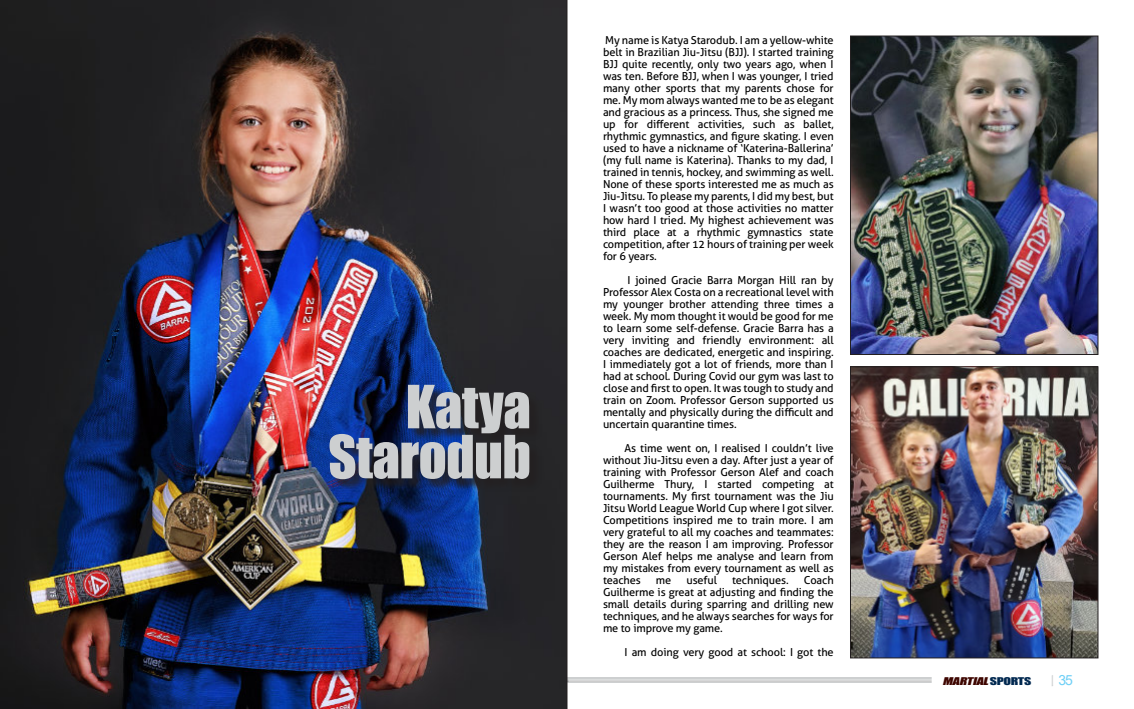
<style>
.page{position:relative;width:1134px;height:709px;background:#fff}
.page>*{position:absolute;margin:0;border:0;box-sizing:border-box;transform-origin:0 0}
.t1{font:55px/50px "Impact";letter-spacing:-.01em;color:#cdcfd0;text-align:right}
.t2{font:14px "Arial";color:#6dcff6}
.t3{font:11px/12px "Aller";letter-spacing:-.01em;color:#000;text-align:justify}
.t4{font:italic 9.8px "Impact";color:#3e0600;scale:1.43 1}
.s1{font-style:normal;color:#002850}
.s2{font-family:"Mission";color:#cdcfd0}
</style>
<div class="page">
<img style="left:567px;top:677px;width:364px;height:5px">
<img style="left:0;top:0;width:567px;height:709px">
<img style="left:330px;top:387px;width:211px;height:104px">
<img style="left:852px;top:37px;width:244px;height:316px">
<div style="left:850px;top:35px;width:248px;height:320px;border:1px solid #231f20"></div>
<img style="left:852px;top:368px;width:244px;height:288px">
<div style="left:850px;top:366px;width:248px;height:292px;border:1px solid #231f20"></div>
<h1 class="t1" style="left:328px;top:384px;width:204px">Katya<br>Starodub</h1>
<p class="t3" style="left:603px;top:35px;width:232px">My name is Katya Starodub. I am a yellow-white belt in Brazilian Jiu-Jitsu (BJJ). I started training BJJ quite recently, only two years ago, when I was ten. Before BJJ, when I was younger, I tried many other sports that my parents chose for me. My mom always wanted me to be as elegant and gracious as a princess. Thus, she signed me up for different activities, such as ballet, rhythmic gymnastics, and figure skating. I even used to have a nickname of ‘Katerina-Ballerina’ (my full name is Katerina). Thanks to my dad, I trained in tennis, hockey, and swimming as well.<br>None of these sports interested me as much as Jiu-Jitsu. To please my parents, I did my best, but I wasn’t too good at those activities no matter how hard I tried. My highest achievement was third place at a rhythmic gymnastics state competition, after 12 hours of training per week for 6 years.</p>
<p class="t3" style="left:603px;top:275px;width:232px;text-indent:25px">I joined Gracie Barra Morgan Hill ran by Professor Alex Costa on a recreational level with my younger brother attending three times a week. My mom thought it would be good for me to learn some self-defense. Gracie Barra has a very inviting and friendly environment: all coaches are dedicated, energetic and inspiring.<br>I immediately got a lot of friends, more than I had at school. During Covid our gym was last to close and first to open. It was tough to study and train on Zoom. Professor Gerson supported us mentally and physically during the difficult and uncertain quarantine times.</p>
<p class="t3" style="left:603px;top:443px;width:232px;text-indent:21px">As time went on, I realised I couldn’t live without Jiu-Jitsu even a day. After just a year of training with Professor Gerson Alef and coach Guilherme Thury, I started competing at tournaments. My first tournament was the Jiu Jitsu World League World Cup where I got silver.<br>Competitions inspired me to train more. I am very grateful to all my coaches and teammates: they are the reason I am improving. Professor Gerson Alef helps me analyse and learn from my mistakes from every tournament as well as teaches</p>
<p class="t3" style="left:656px;top:575px;width:17px">me</p>
<p class="t3" style="left:686px;top:575px;width:32px">useful</p>
<p class="t3" style="left:732px;top:575px;width:58px">techniques.</p>
<p class="t3" style="left:603px;top:575px;width:232px;text-indent:201px">Coach Guilherme is great at adjusting and finding the small details during sparring and drilling new techniques, and he always searches for ways for me to improve my game.</p>
<p class="t3" style="left:624px;top:647px;width:211px">I am doing very good at school: I got the</p>
<p class="t4" style="left:943px;top:677px;width:64px">MARTIAL<span class="s1">SPORTS</span></p>
<p class="t2" style="left:1049px;top:674px;width:25px"><span class="s2">|</span> 35</p>
</div>
